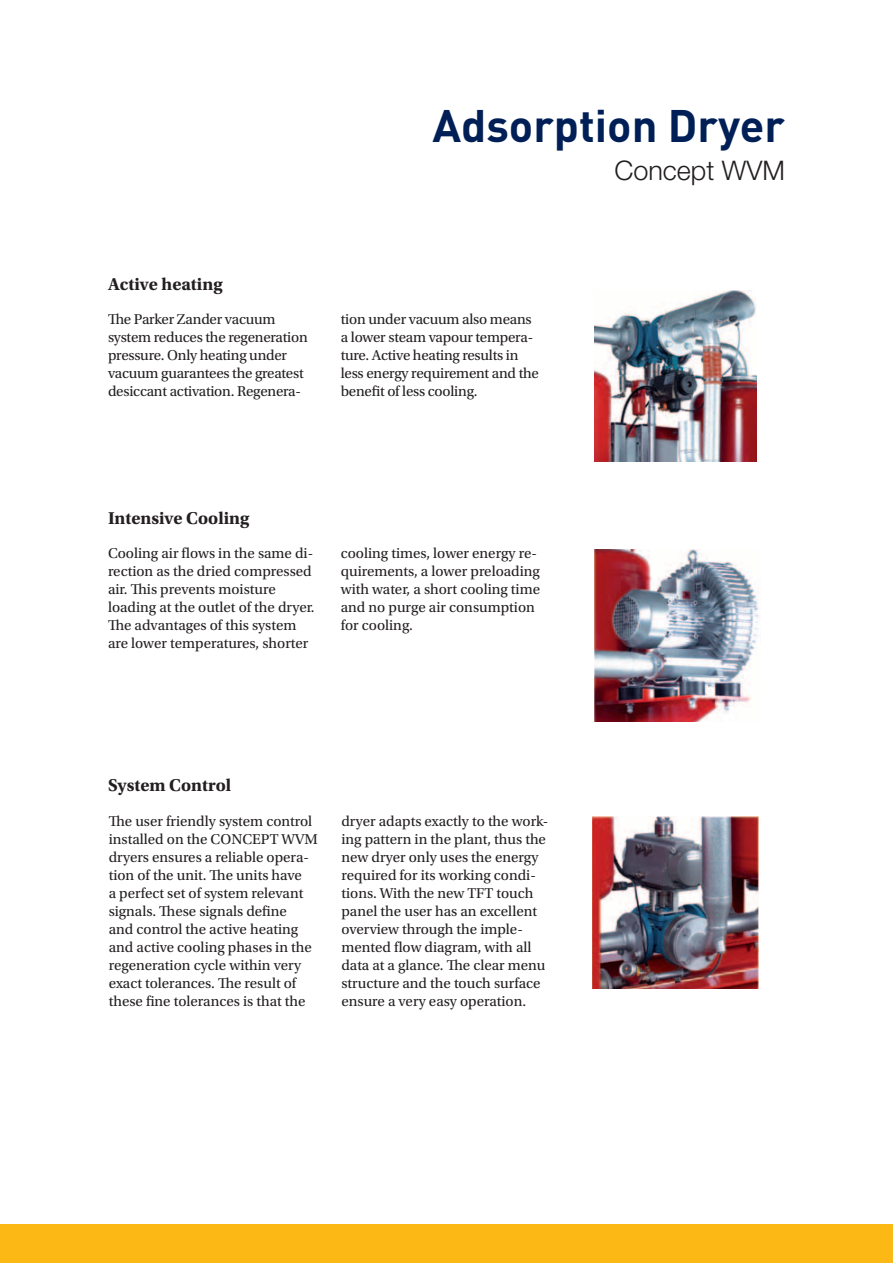
<style>
.page{position:relative;width:893px;height:1263px;background:#fff}
.page>*{position:absolute;margin:0;border:0;box-sizing:border-box;transform-origin:0 0}
.t1{font:700 45px "DINOT";color:#001f56}
.t2{font:300 27px "Helvetica Neue LT Std";color:#231f20}
.t3{font:700 18px "Utopia Std";color:#231f20}
.t4{font:15px/18px "Utopia Std";color:#231f20}
</style>
<div class="page">
<div style="left:0;top:1224px;width:893px;height:39px;background:#fcb814"></div>
<img style="left:595px;top:290px;width:161px;height:172px">
<img style="left:592px;top:817px;width:166px;height:171px">
<img style="left:594px;top:550px;width:166px;height:171px">
<p class="t3" style="left:108px;top:274px;width:116px">Active heating</p>
<h1 class="t1" style="left:432px;top:96px;width:354px">Adsorption Dryer</h1>
<h2 class="t2" style="left:614px;top:154px;width:172px">Concept WVM</h2>
<p class="t4" style="left:108px;top:310px;width:201px">The Parker Zander vacuum system reduces the regeneration pressure. Only heating under vacuum guarantees the greatest desiccant activation. Regenera-</p>
<p class="t4" style="left:341px;top:310px;width:200px">tion under vacuum also means a lower steam vapour tempera&shy;ture. Active heating results in less energy requirement and the benefit of less cooling.</p>
<p class="t3" style="left:108px;top:507px;width:143px">Intensive Cooling</p>
<p class="t4" style="left:108px;top:544px;width:208px">Cooling air flows in the same di&shy;rection as the dried compressed air. This prevents moisture loading at the outlet of the dryer.<br>The advantages of this system are lower temperatures, shorter</p>
<p class="t4" style="left:341px;top:544px;width:201px">cooling times, lower energy re&shy;quirements, a lower preloading with water, a short cooling time and no purge air consumption for cooling.</p>
<p class="t3" style="left:108px;top:775px;width:125px">System Control</p>
<p class="t4" style="left:109px;top:812px;width:211px">The user friendly system control installed on the CONCEPT WVM dryers ensures a reliable opera&shy;tion of the unit. The units have<br>a perfect set of system relevant signals. These signals define<br>and control the active heating and active cooling phases in the regeneration cycle within very exact tolerances. The result of these fine tolerances is that the</p>
<p class="t4" style="left:341px;top:812px;width:208px">dryer adapts exactly to the work&shy;ing pattern in the plant, thus the new dryer only uses the energy required for its working condi&shy;tions. With the new TFT touch panel the user has an excellent overview through the imple&shy;mented flow diagram, with all data at a glance. The clear menu structure and the touch surface ensure a very easy operation.</p>
</div>
